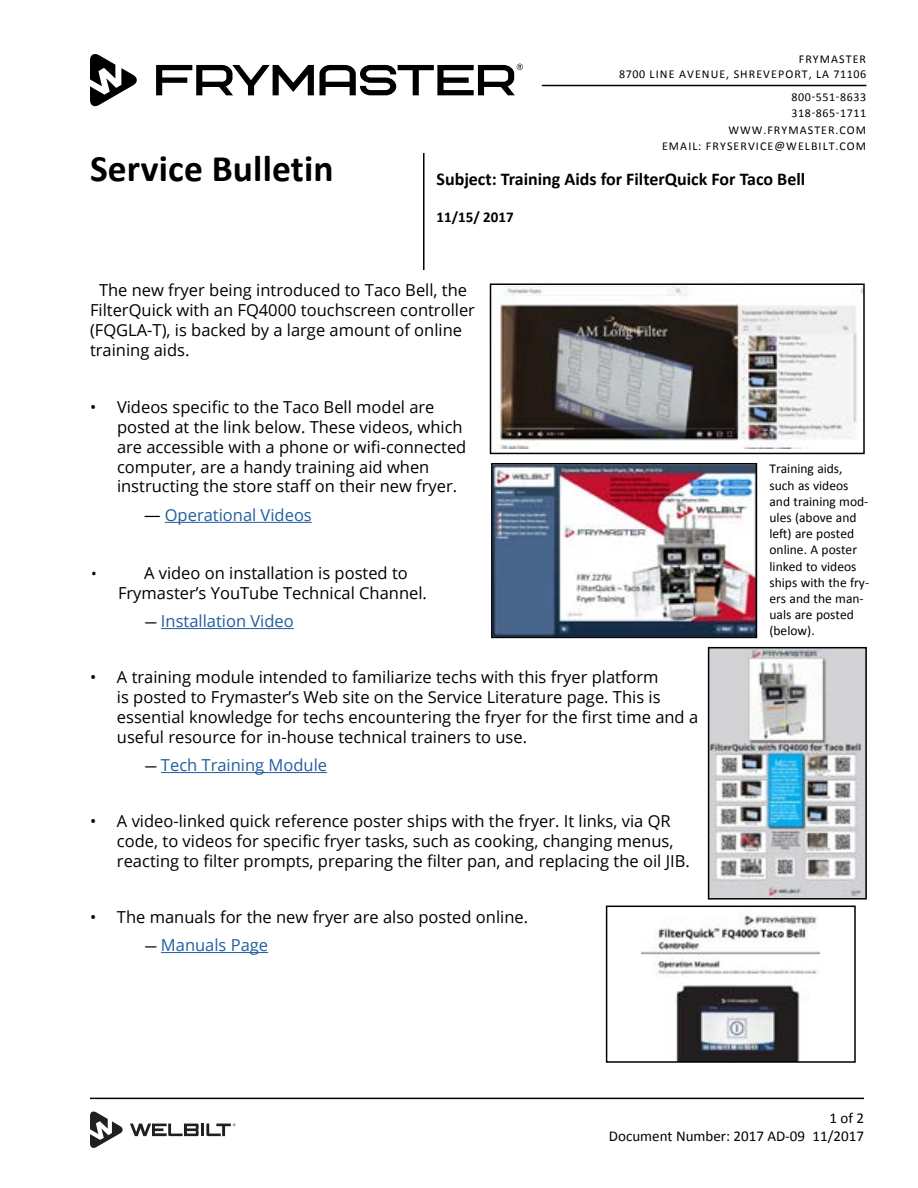
<style>
.page{position:relative;width:918px;height:1188px;background:#fff}
.page>*{position:absolute;margin:0;border:0;box-sizing:border-box;transform-origin:0 0}
.t1{font:700 37.5px "Calibri";letter-spacing:.005em;color:#000}
.t2{font:700 18px "Calibri";color:#000}
.t3{font:16.5px/19.8px "Open Sans";color:#000}
.t4{font:16.5px "Open Sans";color:#215e9e}
.t5{font:15px/18px "Calibri";color:#000;text-align:right}
.t6{font:700 15px "Calibri";color:#000}
.t7{font:15px "Open Sans";color:#000}
.t8{font:13.5px/16.2px "Calibri";color:#000}
.t9{font:12px/16.5px "Calibri";letter-spacing:.09em;color:#000;text-align:right}
.s1{color:#000}
.s2{font-family:"Calibri";font-size:15px;color:#000}
</style>
<div class="page">
<hr style="left:423px;top:153px;width:1px;height:117px;background:#000">
<hr style="left:90px;top:1098px;width:774px;height:1px;background:#000">
<hr style="left:542px;top:85px;width:324px;height:1px;background:#000">
<svg style="left:90px;top:54px;width:47px;height:52px"></svg>
<svg style="left:156px;top:64px;width:367px;height:31px"></svg>
<svg style="left:130px;top:1123px;width:106px;height:13px"></svg>
<svg style="left:90px;top:1111px;width:33px;height:37px"></svg>
<hr style="left:165px;top:522px;width:147px;height:1px;background:#215e9e">
<hr style="left:161px;top:628px;width:133px;height:1px;background:#215e9e">
<hr style="left:161px;top:772px;width:166px;height:1px;background:#215e9e">
<hr style="left:161px;top:952px;width:107px;height:1px;background:#215e9e">
<img style="left:494px;top:466px;width:260px;height:169px">
<div style="left:491px;top:463px;width:266px;height:175px;border:2px solid #000"></div>
<img style="left:711px;top:650px;width:153px;height:247px">
<div style="left:708px;top:647px;width:159px;height:253px;border:2px solid #000"></div>
<img style="left:493px;top:287px;width:369px;height:162px">
<div style="left:490px;top:284px;width:375px;height:170px;border:2px solid #000"></div>
<img style="left:642px;top:915px;width:178px;height:145px">
<div style="left:606px;top:906px;width:250px;height:157px;border:2px solid #000"></div>
<h1 class="t1" style="left:90px;top:145px;width:245px">Service Bulletin</h1>
<p class="t9" style="left:619px;top:52px;width:249px;line-height:15px">FRYMASTER<br>8700 LINE AVENUE, SHREVEPORT, LA 71106</p>
<p class="t9" style="left:662px;top:88px;width:206px">800-551-8633<br>318-865-1711<br>WWW.FRYMASTER.COM<br>EMAIL: FRYSERVICE@WELBILT.COM</p>
<p class="t2" style="left:436px;top:167px;width:370px">Subject: Training Aids for FilterQuick For Taco Bell</p>
<p class="t6" style="left:436px;top:207px;width:79px">11/15/ 2017</p>
<p class="t3" style="left:90px;top:280px;width:387px;text-indent:9px">The new fryer being introduced to Taco Bell, the FilterQuick with an FQ4000 touchscreen controller (FQGLA-T), is backed by a large amount of online training aids.</p>
<p class="t3" style="left:117px;top:397px;width:351px;text-indent:-27px">• Videos specific to the Taco Bell model are posted at the link below. These videos, which are accessible with a phone or wifi-connected computer, are a handy training aid when instructing the store staff on their new fryer.</p>
<p class="t4" style="left:144px;top:504px;width:169px"><span class="s1">—</span> Operational Videos</p>
<p class="t7" style="left:91px;top:563px;width:7px">•</p>
<p class="t3" style="left:118px;top:562px;width:310px;text-align:center">A video on installation is posted to<br>Frymaster’s YouTube Technical Channel.</p>
<p class="t4" style="left:144px;top:610px;width:151px"><span class="s2">—</span> Installation Video</p>
<p class="t3" style="left:117px;top:667px;width:583px;text-indent:-27px">• A training module intended to familiarize techs with this fryer platform<br>is posted to Frymaster’s Web site on the Service Literature page. This is essential knowledge for techs encountering the fryer for the first time and a useful resource for in-house technical trainers to use.</p>
<p class="t4" style="left:144px;top:754px;width:185px"><span class="s2">—</span> Tech Training Module</p>
<p class="t3" style="left:117px;top:811px;width:574px;text-indent:-27px">• A video-linked quick reference poster ships with the fryer. It links, via QR code, to videos for specific fryer tasks, such as cooking, changing menus, reacting to filter prompts, preparing the filter pan, and replacing the oil JIB.</p>
<p class="t3" style="left:90px;top:906px;width:440px">• The manuals for the new fryer are also posted online.</p>
<p class="t4" style="left:144px;top:934px;width:126px"><span class="s2">—</span> Manuals Page</p>
<p class="t8" style="left:769px;top:461px;width:101px">Training aids, such as videos and training mod&shy;ules (above and left) are posted online. A poster linked to videos ships with the fry&shy;ers and the man&shy;uals are posted (below).</p>
<p class="t5" style="left:609px;top:1109px;width:257px">1 of 2<br>Document Number: 2017 AD-09 11/2017</p>
</div>
